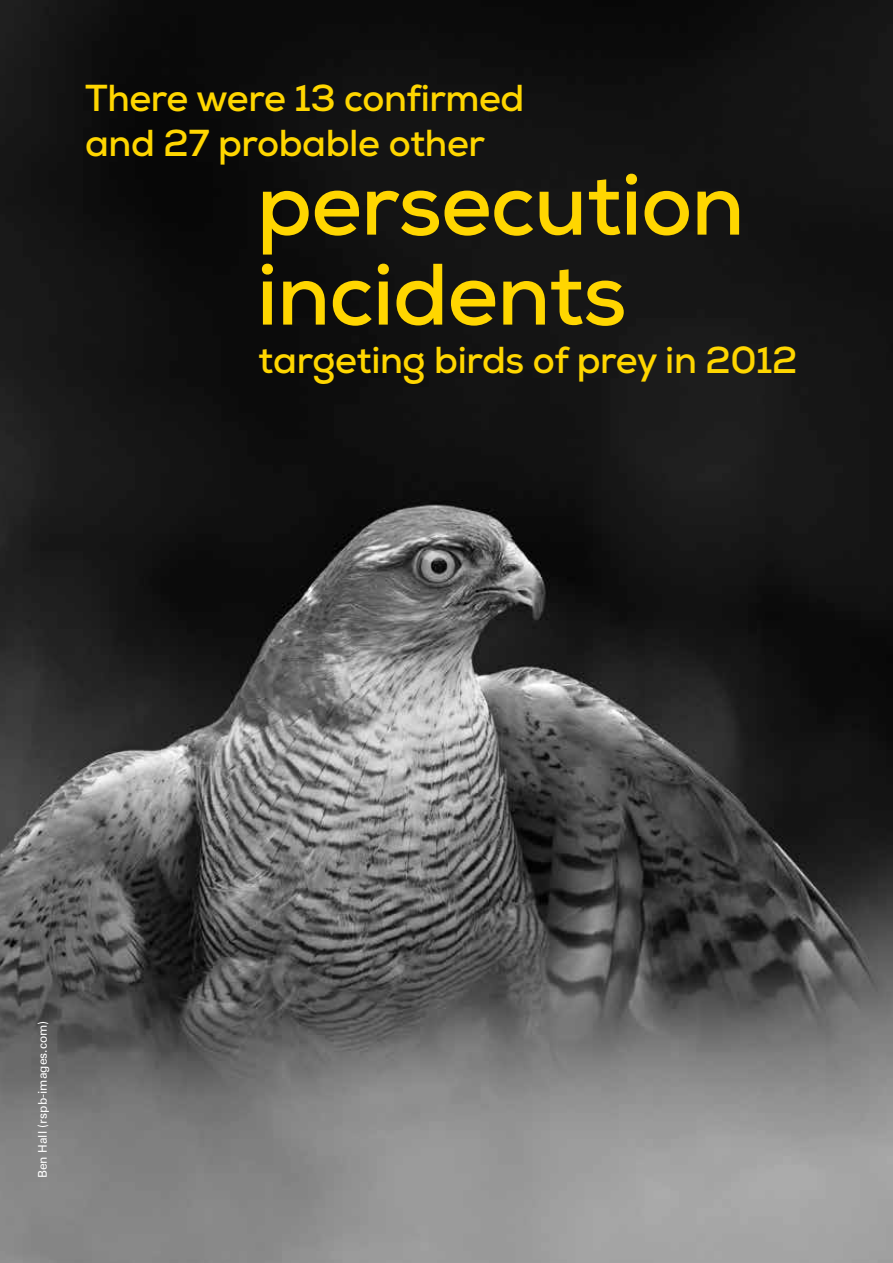
<style>
.page{position:relative;width:893px;height:1263px;background:#fff}
.page>*{position:absolute;margin:0;border:0;box-sizing:border-box;transform-origin:0 0}
.t1{font:700 87px/90px "Nexa";letter-spacing:-.01em;color:#ffd600}
.t2{font:700 37.5px/45px "Nexa";letter-spacing:-.01em;color:#ffd600}
.t3{font:12px "Univers LT Std";color:#fff}
</style>
<div class="page">
<img style="left:0;top:0;width:893px;height:1263px">
<p class="t2" style="left:85px;top:76px;width:441px">There were 13 confirmed and 27 probable other</p>
<h1 class="t1" style="left:257px;top:159px;width:489px">persecution incidents</h1>
<p class="t2" style="left:258px;top:337px;width:541px">targeting birds of prey in 2012</p>
<p class="t3" style="left:36px;top:1178px;width:159px;rotate:-90deg">Ben Hall (rspb-images.com)</p>
</div>
